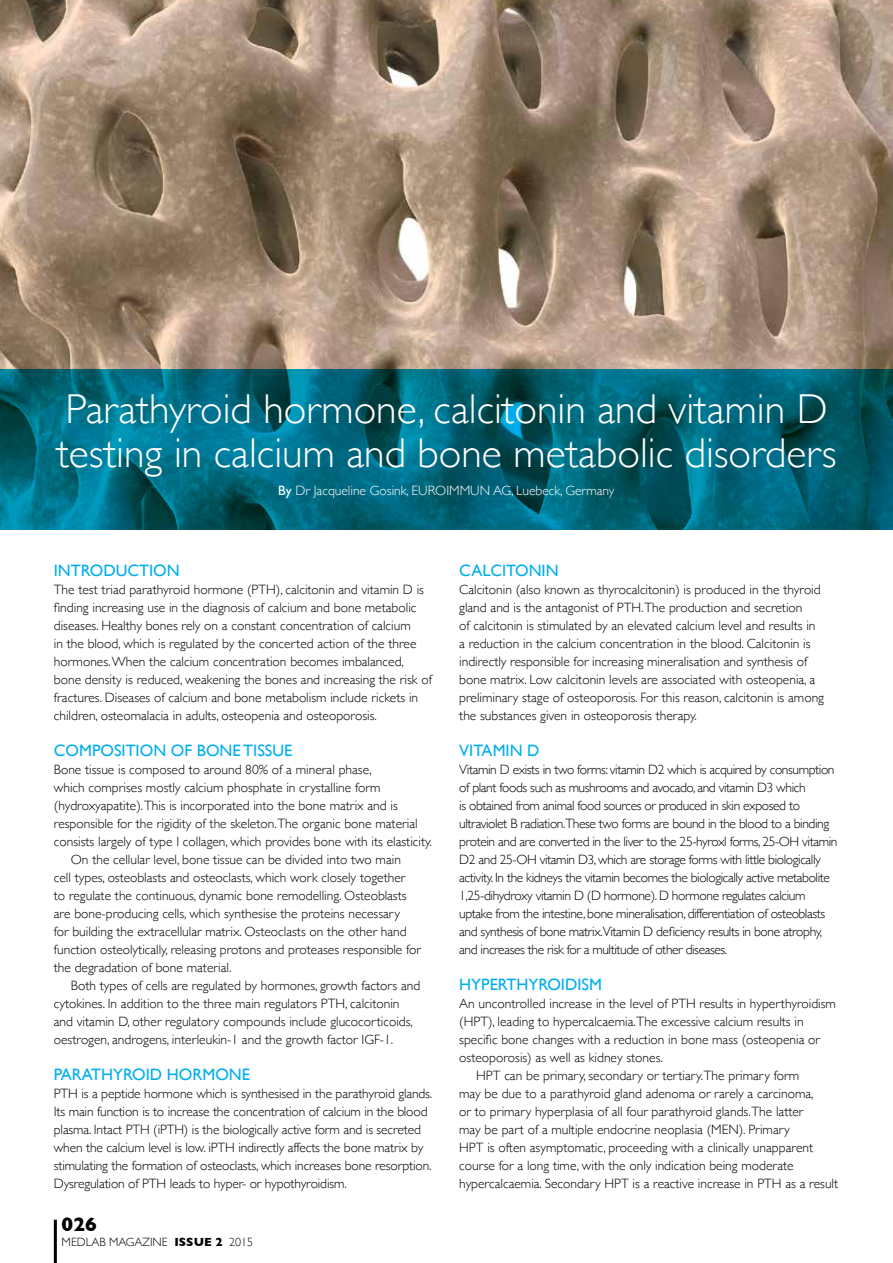
<style>
.page{position:relative;width:893px;height:1263px;background:#fff}
.page>*{position:absolute;margin:0;border:0;box-sizing:border-box;transform-origin:0 0}
.t1{font:300 41.7px/43.5px "Gill Sans";color:#fff}
.t2{font:700 19.65px "Gill Sans";color:#000}
.t3{font:16.5px "Gill Sans";color:#00aeef}
.t4{font:300 13.5px/18px "Gill Sans";color:#000}
.t5{font:300 13.5px/18px "Gill Sans";letter-spacing:-.03em;color:#000}
.t6{font:300 13.5px "Gill Sans";color:#fff}
.t7{font:300 12px "Gill Sans";color:#000}
.s1{font-weight:400}
.s2{font-weight:700}
</style>
<div class="page">
<hr style="left:54px;top:1220px;width:3px;height:43px;background:#000">
<img style="left:0;top:0;width:893px;height:369px">
<svg style="left:0;top:369px;width:893px;height:160px;background:#006476"></svg>
<h1 class="t1" style="left:56px;top:386px;width:782px">Parathyroid hormone, calcitonin and vitamin D testing in calcium and bone metabolic disorders</h1>
<p class="t6" style="left:278px;top:480px;width:338px"><span class="s1">By</span> Dr Jacqueline Gosink, EUROIMMUN AG, Luebeck, Germany</p>
<p class="t3" style="left:54px;top:561px;width:127px">INTRODUCTION</p>
<p class="t4" style="left:54px;top:580px;width:380px">The test triad parathyroid hormone (PTH), calcitonin and vitamin D is finding increasing use in the diagnosis of calcium and bone metabolic diseases. Healthy bones rely on a constant concentration of calcium<br>in the blood, which is regulated by the concerted action of the three hormones. When the calcium concentration becomes imbalanced, bone density is reduced, weakening the bones and increasing the risk of fractures. Diseases of calcium and bone metabolism include rickets in children, osteomalacia in adults, osteopenia and osteoporosis.</p>
<p class="t3" style="left:54px;top:741px;width:240px">COMPOSITION OF BONE TISSUE</p>
<p class="t4" style="left:54px;top:760px;width:320px">Bone tissue is composed to around 80% of a mineral phase,</p>
<p class="t4" style="left:54px;top:778px;width:328px">which comprises mostly calcium phosphate in crystalline form</p>
<p class="t4" style="left:54px;top:796px;width:345px">(hydroxyapatite).This is incorporated into the bone matrix and is</p>
<p class="t4" style="left:54px;top:814px;width:365px">responsible for the rigidity of the skeleton.The organic bone material</p>
<p class="t4" style="left:54px;top:832px;width:379px">consists largely of type I collagen, which provides bone with its elasticity.</p>
<p class="t4" style="left:71px;top:850px;width:332px">On the cellular level, bone tissue can be divided into two main</p>
<p class="t4" style="left:54px;top:868px;width:353px">cell types, osteoblasts and osteoclasts, which work closely together</p>
<p class="t4" style="left:54px;top:886px;width:354px">to regulate the continuous, dynamic bone remodelling. Osteoblasts</p>
<p class="t4" style="left:54px;top:904px;width:348px">are bone-producing cells, which synthesise the proteins necessary</p>
<p class="t4" style="left:54px;top:922px;width:354px">for building the extracellular matrix. Osteoclasts on the other hand</p>
<p class="t4" style="left:54px;top:940px;width:369px">function osteolytically, releasing protons and proteases responsible for</p>
<p class="t4" style="left:54px;top:958px;width:179px">the degradation of bone material.</p>
<p class="t4" style="left:71px;top:976px;width:351px">Both types of cells are regulated by hormones, growth factors and</p>
<p class="t4" style="left:54px;top:994px;width:347px">cytokines. In addition to the three main regulators PTH, calcitonin</p>
<p class="t4" style="left:54px;top:1012px;width:361px">and vitamin D, other regulatory compounds include glucocorticoids,</p>
<p class="t4" style="left:54px;top:1030px;width:341px">oestrogen, androgens, interleukin-1 and the growth factor IGF-1.</p>
<p class="t3" style="left:54px;top:1065px;width:198px">PARATHYROID HORMONE</p>
<p class="t4" style="left:54px;top:1084px;width:380px">PTH is a peptide hormone which is synthesised in the parathyroid glands.<br>Its main function is to increase the concentration of calcium in the blood plasma. Intact PTH (iPTH) is the biologically active form and is secreted when the calcium level is low. iPTH indirectly affects the bone matrix by stimulating the formation of osteoclasts, which increases bone resorption.<br>Dysregulation of PTH leads to hyper- or hypothyroidism.</p>
<h2 class="t2" style="left:62px;top:1209px;width:37px">026</h2>
<p class="t7" style="left:62px;top:1233px;width:193px">MEDLAB MAGAZINE <span class="s2">ISSUE 2</span> 2015</p>
<p class="t3" style="left:459px;top:561px;width:101px">CALCITONIN</p>
<p class="t4" style="left:459px;top:580px;width:366px">Calcitonin (also known as thyrocalcitonin) is produced in the thyroid gland and is the antagonist of PTH.The production and secretion<br>of calcitonin is stimulated by an elevated calcium level and results in a reduction in the calcium concentration in the blood. Calcitonin is indirectly responsible for increasing mineralisation and synthesis of bone matrix. Low calcitonin levels are associated with osteopenia, a preliminary stage of osteoporosis. For this reason, calcitonin is among the substances given in osteoporosis therapy.</p>
<p class="t3" style="left:459px;top:741px;width:82px">VITAMIN D</p>
<p class="t5" style="left:459px;top:760px;width:380px">Vitamin D exists in two forms: vitamin D2 which is acquired by consumption of plant foods such as mushrooms and avocado, and vitamin D3 which<br>is obtained from animal food sources or produced in skin exposed to ultraviolet B radiation.These two forms are bound in the blood to a binding protein and are converted in the liver to the 25-hyroxl forms, 25-OH vitamin D2 and 25-OH vitamin D3, which are storage forms with little biologically activity. In the kidneys the vitamin becomes the biologically active metabolite 1,25-dihydroxy vitamin D (D hormone). D hormone regulates calcium uptake from the intestine, bone mineralisation, differentiation of osteoblasts and synthesis of bone matrix.Vitamin D deficiency results in bone atrophy, and increases the risk for a multitude of other diseases.</p>
<p class="t3" style="left:459px;top:975px;width:144px">HYPERTHYROIDISM</p>
<p class="t4" style="left:459px;top:994px;width:378px">An uncontrolled increase in the level of PTH results in hyperthyroidism</p>
<p class="t4" style="left:459px;top:1012px;width:346px">(HPT), leading to hypercalcaemia.The excessive calcium results in</p>
<p class="t4" style="left:459px;top:1030px;width:362px">specific bone changes with a reduction in bone mass (osteopenia or</p>
<p class="t4" style="left:459px;top:1048px;width:205px">osteoporosis) as well as kidney stones.</p>
<p class="t4" style="left:476px;top:1066px;width:325px">HPT can be primary, secondary or tertiary.The primary form</p>
<p class="t4" style="left:459px;top:1084px;width:356px">may be due to a parathyroid gland adenoma or rarely a carcinoma,</p>
<p class="t4" style="left:459px;top:1102px;width:346px">or to primary hyperplasia of all four parathyroid glands.The latter</p>
<p class="t4" style="left:459px;top:1120px;width:332px">may be part of a multiple endocrine neoplasia (MEN). Primary</p>
<p class="t4" style="left:459px;top:1138px;width:355px">HPT is often asymptomatic, proceeding with a clinically unapparent</p>
<p class="t4" style="left:459px;top:1156px;width:336px">course for a long time, with the only indication being moderate</p>
<p class="t4" style="left:459px;top:1174px;width:380px">hypercalcaemia. Secondary HPT is a reactive increase in PTH as a result</p>
</div>
